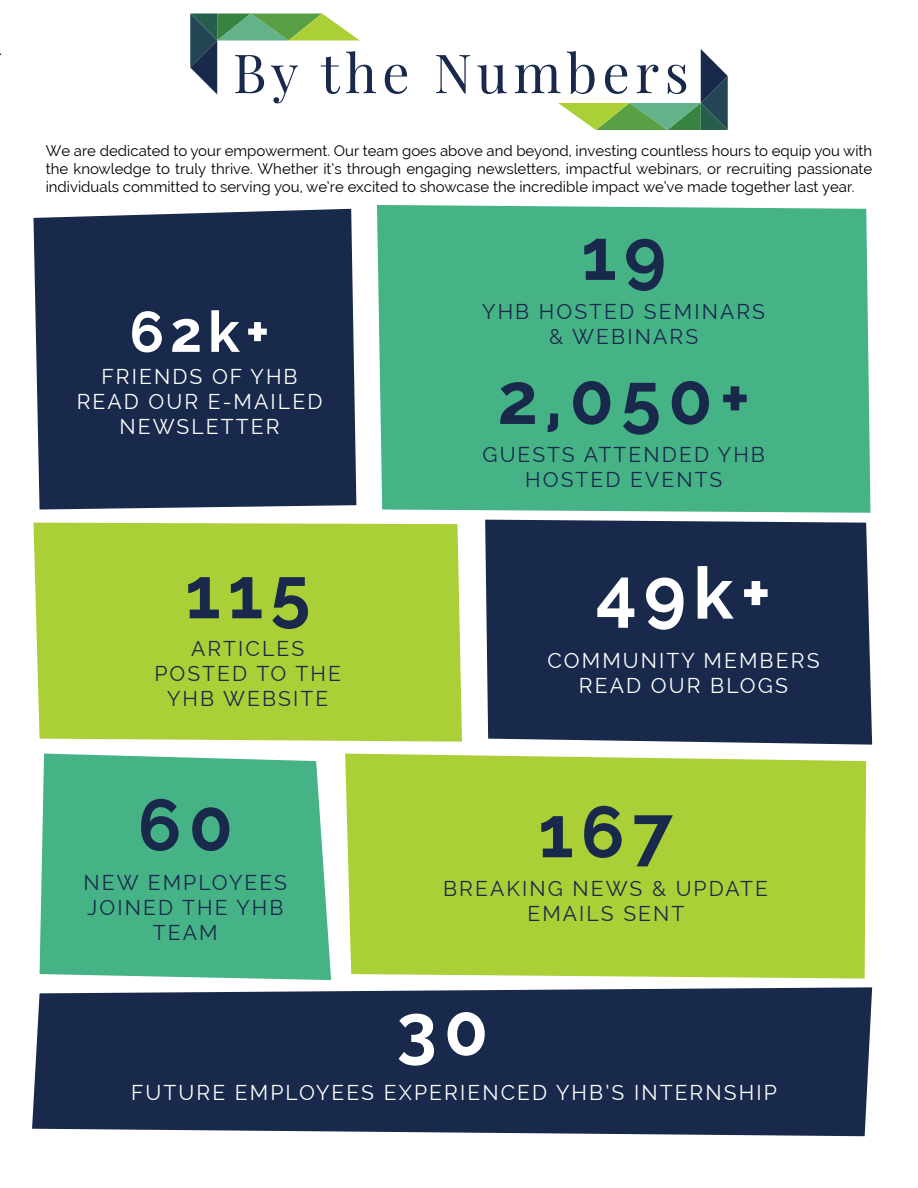
<style>
.page{position:relative;width:918px;height:1188px;background:#fff}
.page>*{position:absolute;margin:0;border:0;box-sizing:border-box;transform-origin:0 0}
.t1{font:700 72px "Raleway";letter-spacing:.1em;color:#18294b}
.t2{font:700 72px "Raleway";color:#fff}
.t3{font:700 57px "Raleway";color:#fff}
.t4{font:54px "Playfair Display";letter-spacing:.1em;color:#18294b}
.t5{font:21px/25.2px "Raleway";letter-spacing:.1em;color:#18294b;text-align:center}
.t6{font:21px/25.2px "Raleway";letter-spacing:.1em;color:#fff;text-align:center}
.t7{font:15px/18px "Raleway";color:#000;text-align:justify}
</style>
<div class="page">
<div style="left:33px;top:209px;width:323px;height:301px;background:#18294b"></div>
<div style="left:377px;top:205px;width:493px;height:308px;background:#46b386"></div>
<div style="left:33px;top:523px;width:429px;height:219px;background:#abd037"></div>
<div style="left:485px;top:520px;width:387px;height:225px;background:#18294b"></div>
<div style="left:40px;top:754px;width:291px;height:226px;background:#46b386"></div>
<div style="left:345px;top:754px;width:521px;height:225px;background:#abd037"></div>
<div style="left:32px;top:987px;width:840px;height:149px;background:#18294b"></div>
<svg style="left:558px;top:49px;width:170px;height:81px"></svg>
<svg style="left:190px;top:14px;width:170px;height:81px"></svg>
<h3 class="t4" style="left:233px;top:31px;width:457px">By the Numbers</h3>
<p class="t7" style="left:46px;top:142px;width:828px">We are dedicated to your empowerment. Our team goes above and beyond, investing countless hours to equip you with the knowledge to truly thrive. Whether it’s through engaging newsletters, impactful webinars, or recruiting passionate individuals committed to serving you, we’re excited to showcase the incredible impact we’ve made together last year.</p>
<h2 class="t3" style="left:130px;top:299px;width:142px">62k+</h2>
<h3 class="t6" style="left:77px;top:364px;width:247px">FRIENDS OF YHB<br>READ OUR E-MAILED<br>NEWSLETTER</h3>
<h1 class="t1" style="left:185px;top:552px;width:127px">115</h1>
<h3 class="t5" style="left:154px;top:636px;width:188px">ARTICLES<br>POSTED TO THE<br>YHB WEBSITE</h3>
<h1 class="t1" style="left:138px;top:784px;width:97px">60</h1>
<h3 class="t5" style="left:84px;top:870px;width:205px">NEW EMPLOYEES<br>JOINED THE YHB<br>TEAM</h3>
<h1 class="t1" style="left:581px;top:213px;width:87px">19</h1>
<h3 class="t5" style="left:482px;top:299px;width:284px">YHB HOSTED SEMINARS &amp; WEBINARS</h3>
<h1 class="t1" style="left:497px;top:357px;width:255px">2,050+</h1>
<h3 class="t5" style="left:482px;top:442px;width:284px">GUESTS ATTENDED YHB<br>HOSTED EVENTS</h3>
<h1 class="t2" style="left:596px;top:552px;width:177px">49k+</h1>
<h3 class="t6" style="left:547px;top:648px;width:274px">COMMUNITY MEMBERS<br>READ OUR BLOGS</h3>
<h1 class="t1" style="left:538px;top:791px;width:136px">167</h1>
<h3 class="t5" style="left:443px;top:876px;width:326px">BREAKING NEWS &amp; UPDATE<br>EMAILS SENT</h3>
<h1 class="t2" style="left:397px;top:989px;width:93px">30</h1>
<h3 class="t6" style="left:131px;top:1079px;width:647px">FUTURE EMPLOYEES EXPERIENCED YHB’S INTERNSHIP</h3>
</div>
